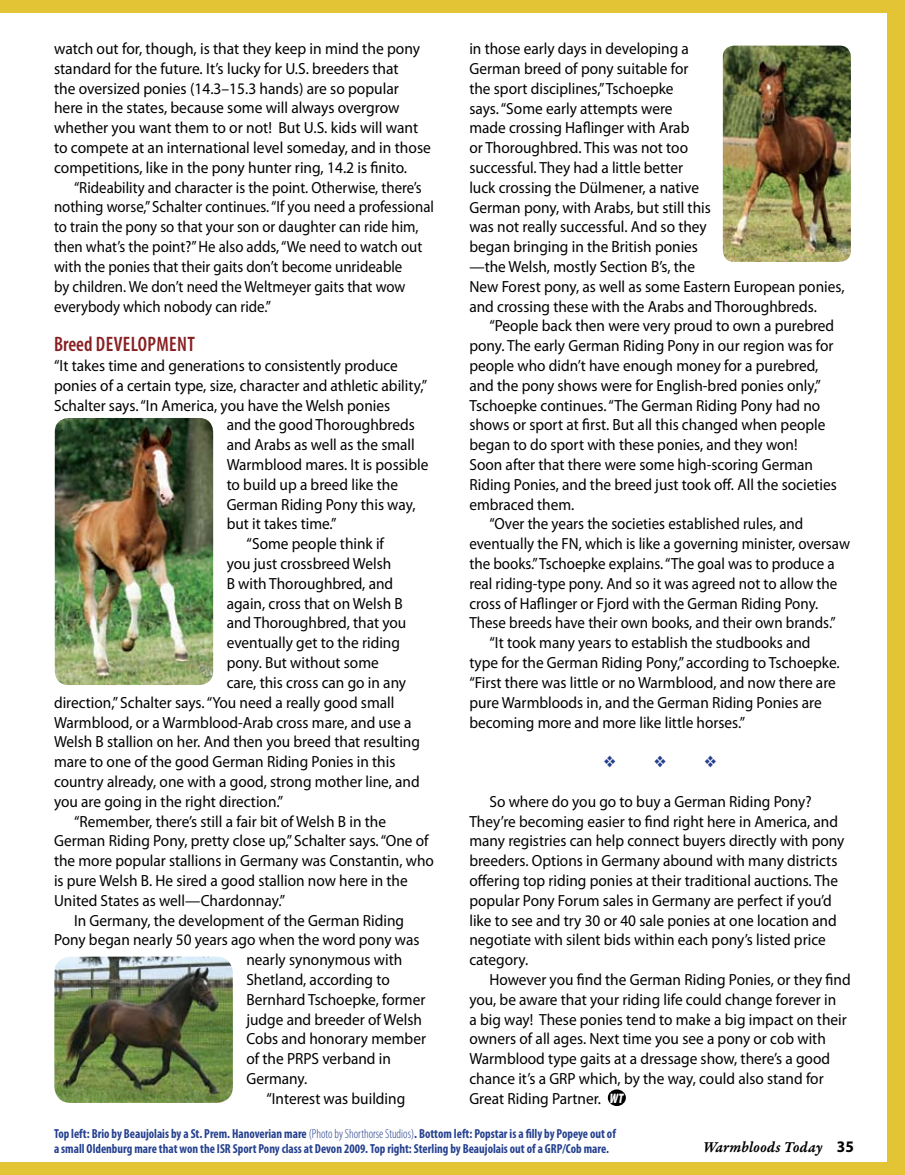
<style>
.page{position:relative;width:905px;height:1175px;background:#fff}
.page>*{position:absolute;margin:0;border:0;box-sizing:border-box;transform-origin:0 0}
.t1{font:600 condensed 21px "Myriad Pro";letter-spacing:.02em;color:#871f22;scale:.95 1}
.t2{font:16.2px/19.8px "Myriad Pro";color:#000;scale:.95 1}
.t3{font:16.2px/19.8px "Myriad Pro";color:#000;scale:.96 1}
.t4{font:16.2px/19.8px "Myriad Pro";color:#000;scale:.92 1}
.t5{font:16.2px "Myriad Pro";color:#000;scale:.93 1}
.t6{font:16.2px "Garamond Premr Pro Smbd It Capt";color:#000;scale:.95 1}
.t7{font:italic 900 condensed 13.8px "Myriad Pro";color:#fff;scale:.89 1}
.t8{font:700 condensed 13.2px/15.8px "Myriad Pro";color:#25408f;scale:.95 1}
.s1{font-weight:300}
.s2{font-family:"Myriad Pro";font-weight:700}
</style>
<div class="page">
<div style="left:0;top:1162px;width:904px;height:12px;background:#e2c434"></div>
<div style="left:0;top:0;width:904px;height:12px;background:#e2c434"></div>
<div style="left:887px;top:0;width:17px;height:1174px;background:#e2c434"></div>
<img style="left:55px;top:418px;width:158px;height:267px">
<img style="left:54px;top:956px;width:179px;height:146px">
<img style="left:722px;top:46px;width:128px;height:216px">
<div style="left:607px;top:1088px;width:19px;height:18px;background:#000;border-radius:50%"></div>
<div style="left:606px;top:1088px;width:21px;height:19px;border:2px solid #fff;border-radius:50%"></div>
<p class="t3" style="left:54px;top:38px;width:394px">watch out for, though, is that they keep in mind the pony standard for the future. It’s lucky for U.S. breeders that<br>the oversized ponies (14.3–15.3 hands) are so popular here in the states, because some will always overgrow whether you want them to or not! But U.S. kids will want to compete at an international level someday, and in those competitions, like in the pony hunter ring, 14.2 is finito.</p>
<p class="t4" style="left:54px;top:177px;width:414px;text-indent:20px">“Rideability and character is the point. Otherwise, there’s nothing worse,” Schalter continues. “If you need a professional to train the pony so that your son or daughter can ride him, then what’s the point?” He also adds, “We need to watch out with the ponies that their gaits don’t become unrideable<br>by children. We don’t need the Weltmeyer gaits that wow everybody which nobody can ride.”</p>
<p class="t1" style="left:54px;top:331px;width:150px">BREED DEVELOPM ENT</p>
<p class="t2" style="left:54px;top:355px;width:363px">“It takes time and generations to consistently produce</p>
<p class="t2" style="left:54px;top:375px;width:394px">ponies of a certain type, size, character and athletic ability,”</p>
<p class="t2" style="left:54px;top:395px;width:355px">Schalter says. “In America, you have the Welsh ponies</p>
<p class="t2" style="left:227px;top:415px;width:199px">and the good Thoroughbreds</p>
<p class="t2" style="left:227px;top:434px;width:199px">and Arabs as well as the small</p>
<p class="t2" style="left:227px;top:454px;width:214px">Warmblood mares. It is possible</p>
<p class="t2" style="left:227px;top:474px;width:182px">to build up a breed like the</p>
<p class="t2" style="left:227px;top:494px;width:200px">German Riding Pony this way,</p>
<p class="t2" style="left:227px;top:514px;width:117px">but it takes time.”</p>
<p class="t2" style="left:247px;top:533px;width:146px">“Some people think if</p>
<p class="t2" style="left:227px;top:553px;width:175px">you just crossbreed Welsh</p>
<p class="t2" style="left:227px;top:573px;width:177px">B with Thoroughbred, and</p>
<p class="t2" style="left:227px;top:593px;width:187px">again, cross that on Welsh B</p>
<p class="t2" style="left:227px;top:613px;width:191px">and Thoroughbred, that you</p>
<p class="t2" style="left:227px;top:632px;width:184px">eventually get to the riding</p>
<p class="t2" style="left:227px;top:652px;width:162px">pony. But without some</p>
<p class="t2" style="left:227px;top:672px;width:190px">care, this cross can go in any</p>
<p class="t2" style="left:54px;top:692px;width:360px">direction,” Schalter says. “You need a really good small</p>
<p class="t2" style="left:54px;top:712px;width:378px">Warmblood, or a Warmblood-Arab cross mare, and use a</p>
<p class="t2" style="left:54px;top:731px;width:387px">Welsh B stallion on her. And then you breed that resulting</p>
<p class="t2" style="left:54px;top:751px;width:361px">mare to one of the good German Riding Ponies in this</p>
<p class="t2" style="left:54px;top:771px;width:386px">country already, one with a good, strong mother line, and</p>
<p class="t2" style="left:54px;top:791px;width:243px">you are going in the right direction.”</p>
<p class="t2" style="left:74px;top:811px;width:330px">“Remember, there’s still a fair bit of Welsh B in the</p>
<p class="t2" style="left:54px;top:830px;width:396px">German Riding Pony, pretty close up,” Schalter says. “One of</p>
<p class="t2" style="left:54px;top:850px;width:401px">the more popular stallions in Germany was Constantin, who</p>
<p class="t2" style="left:54px;top:870px;width:374px">is pure Welsh B. He sired a good stallion now here in the</p>
<p class="t2" style="left:54px;top:890px;width:245px">United States as well—Chardonnay.”</p>
<p class="t2" style="left:74px;top:910px;width:349px">In Germany, the development of the German Riding</p>
<p class="t2" style="left:54px;top:929px;width:386px">Pony began nearly 50 years ago when the word pony was</p>
<p class="t2" style="left:246px;top:949px;width:165px">nearly synonymous with</p>
<p class="t2" style="left:246px;top:969px;width:152px">Shetland, according to</p>
<p class="t2" style="left:246px;top:989px;width:190px">Bernhard Tschoepke, former</p>
<p class="t2" style="left:246px;top:1009px;width:186px">judge and breeder of Welsh</p>
<p class="t2" style="left:246px;top:1028px;width:191px">Cobs and honorary member</p>
<p class="t2" style="left:246px;top:1048px;width:154px">of the PRPS verband in</p>
<p class="t2" style="left:246px;top:1068px;width:66px">Germany.</p>
<p class="t2" style="left:266px;top:1088px;width:148px">“Interest was building</p>
<p class="t2" style="left:469px;top:38px;width:396px">in those early days in developing a<br>German breed of pony suitable for<br>the sport disciplines,” Tschoepke<br>says. “Some early attempts were<br>made crossing Haflinger with Arab<br>or Thoroughbred. This was not too<br>successful. They had a little better<br>luck crossing the Dülmener, a native<br>German pony, with Arabs, but still this<br>was not really successful. And so they<br>began bringing in the British ponies<br>—the Welsh, mostly Section B’s, the<br>New Forest pony, as well as some Eastern European ponies, and crossing these with the Arabs and Thoroughbreds.</p>
<p class="t2" style="left:489px;top:316px;width:364px">“People back then were very proud to own a purebred</p>
<p class="t2" style="left:469px;top:335px;width:385px">pony. The early German Riding Pony in our region was for</p>
<p class="t2" style="left:469px;top:355px;width:369px">people who didn’t have enough money for a purebred,</p>
<p class="t2" style="left:469px;top:375px;width:371px">and the pony shows were for English-bred ponies only,”</p>
<p class="t2" style="left:469px;top:395px;width:371px">Tschoepke continues. “The German Riding Pony had no</p>
<p class="t2" style="left:469px;top:415px;width:376px">shows or sport at first. But all this changed when people</p>
<p class="t2" style="left:469px;top:435px;width:347px">began to do sport with these ponies, and they won!</p>
<p class="t2" style="left:469px;top:454px;width:363px">Soon after that there were some high-scoring German</p>
<p class="t2" style="left:469px;top:474px;width:388px">Riding Ponies, and the breed just took off. All the societies</p>
<p class="t2" style="left:469px;top:494px;width:112px">embraced them.</p>
<p class="t5" style="left:489px;top:514px;width:339px">“Over the years the societies established rules, and</p>
<p class="t5" style="left:469px;top:534px;width:411px">eventually the FN, which is like a governing minister, oversaw</p>
<p class="t5" style="left:469px;top:553px;width:394px">the books.” Tschoepke explains. “The goal was to produce a</p>
<p class="t5" style="left:469px;top:573px;width:397px">real riding-type pony. And so it was agreed not to allow the</p>
<p class="t5" style="left:469px;top:593px;width:376px">cross of Haflinger or Fjord with the German Riding Pony.</p>
<p class="t5" style="left:469px;top:613px;width:395px">These breeds have their own books, and their own brands.”</p>
<p class="t2" style="left:489px;top:632px;width:339px">“It took many years to establish the studbooks and</p>
<p class="t2" style="left:469px;top:652px;width:391px">type for the German Riding Pony,” according to Tschoepke.</p>
<p class="t2" style="left:469px;top:672px;width:387px">“First there was little or no Warmblood, and now there are</p>
<p class="t2" style="left:469px;top:692px;width:372px">pure Warmbloods in, and the German Riding Ponies are</p>
<p class="t2" style="left:469px;top:712px;width:292px">becoming more and more like little horses.”</p>
<p class="t2" style="left:469px;top:791px;width:396px;text-indent:20px">So where do you go to buy a German Riding Pony?<br>They’re becoming easier to find right here in America, and many registries can help connect buyers directly with pony breeders. Options in Germany abound with many districts offering top riding ponies at their traditional auctions. The popular Pony Forum sales in Germany are perfect if you’d like to see and try 30 or 40 sale ponies at one location and negotiate with silent bids within each pony’s listed price category.</p>
<p class="t2" style="left:469px;top:969px;width:403px;text-indent:20px">However you find the German Riding Ponies, or they find you, be aware that your riding life could change forever in<br>a big way! These ponies tend to make a big impact on their owners of all ages. Next time you see a pony or cob with Warmblood type gaits at a dressage show, there’s a good chance it’s a GRP which, by the way, could also stand for Great Riding Partner.</p>
<p class="t8" style="left:54px;top:1125px;width:593px">Top left: Brio by Beaujolais by a St. Prem. Hanoverian mare <span class="s1">(Photo by Shorthorse Studios)</span>. Bottom left: Popstar is a filly by Popeye out of a small Oldenburg mare that won the ISR Sport Pony class at Devon 2009. Top right: Sterling by Beaujolais out of a GRP/Cob mare.</p>
<p class="t7" style="left:610px;top:1089px;width:16px">WT</p>
<p class="t6" style="left:703px;top:1137px;width:160px">Warmbloods Today <span class="s2">35</span></p>
</div>
